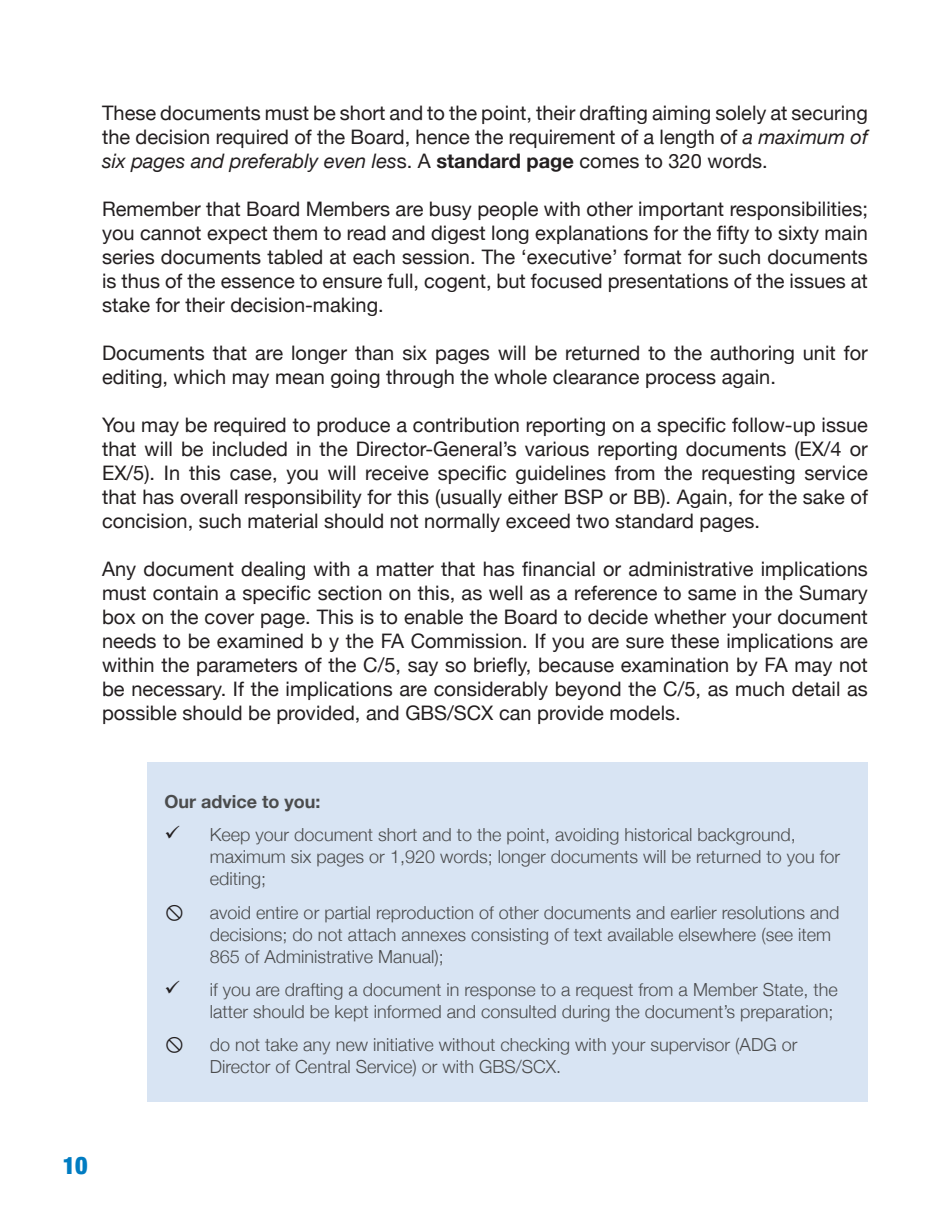
<style>
.page{position:relative;width:936px;height:1219px;background:#fff}
.page>*{position:absolute;margin:0;border:0;box-sizing:border-box;transform-origin:0 0}
.t1{font:900 condensed 24px "Helvetica Neue";color:#007cc2}
.t2{font:20px/24px "Helvetica Neue";color:#231f20;text-align:justify}
.t3{font:300 18px/22px "Helvetica Neue";color:#4b4c4d}
.t4{font:700 18px "Helvetica Neue";color:#4b4c4d}
.s1{font-style:italic}
.s2{font-weight:700}
</style>
<div class="page">
<div style="left:147px;top:762px;width:720px;height:340px;background:#d8e4f3"></div>
<p class="t2" style="left:102px;top:101px;width:767px">These documents must be short and to the point, their drafting aiming solely at securing the decision required of the Board, hence the requirement of a length of <span class="s1">a maximum of six pages and preferably even les</span>s. A <span class="s2">standard page</span> comes to 320 words.</p>
<p class="t2" style="left:102px;top:197px;width:767px">Remember that Board Members are busy people with other important responsibilities; you cannot expect them to read and digest long explanations for the fifty to sixty main series documents tabled at each session. The ‘executive’ format for such documents is thus of the essence to ensure full, cogent, but focused presentations of the issues at stake for their decision-making.</p>
<p class="t2" style="left:102px;top:341px;width:767px">Documents that are longer than six pages will be returned to the authoring unit for editing, which may mean going through the whole clearance process again.</p>
<p class="t2" style="left:102px;top:413px;width:767px">You may be required to produce a contribution reporting on a specific follow-up issue that will be included in the Director-General’s various reporting documents (EX/4 or EX/5). In this case, you will receive specific guidelines from the requesting service that has overall responsibility for this (usually either BSP or BB). Again, for the sake of concision, such material should not normally exceed two standard pages.</p>
<p class="t2" style="left:102px;top:557px;width:767px">Any document dealing with a matter that has financial or administrative implications must contain a specific section on this, as well as a reference to same in the Sumary box on the cover page. This is to enable the Board to decide whether your document needs to be examined b y the FA Commission. If you are sure these implications are within the parameters of the C/5, say so briefly, because examination by FA may not be necessary. If the implications are considerably beyond the C/5, as much detail as possible should be provided, and GBS/SCX can provide models.</p>
<p class="t4" style="left:164px;top:790px;width:158px">Our advice to you:</p>
<p class="t3" style="left:210px;top:823px;width:631px">Keep your document short and to the point, avoiding historical background, maximum six pages or 1,920 words; longer documents will be returned to you for editing;</p>
<p class="t3" style="left:210px;top:901px;width:631px">avoid entire or partial reproduction of other documents and earlier resolutions and decisions; do not attach annexes consisting of text available elsewhere (see item<br>865 of Administrative Manual);</p>
<p class="t3" style="left:210px;top:978px;width:629px">if you are drafting a document in response to a request from a Member State, the latter should be kept informed and consulted during the document’s preparation;</p>
<p class="t3" style="left:210px;top:1033px;width:589px">do not take any new initiative without checking with your supervisor (ADG or<br>Director of Central Service) or with GBS/SCX.</p>
<p class="t1" style="left:63px;top:1151px;width:26px">10</p>
</div>
